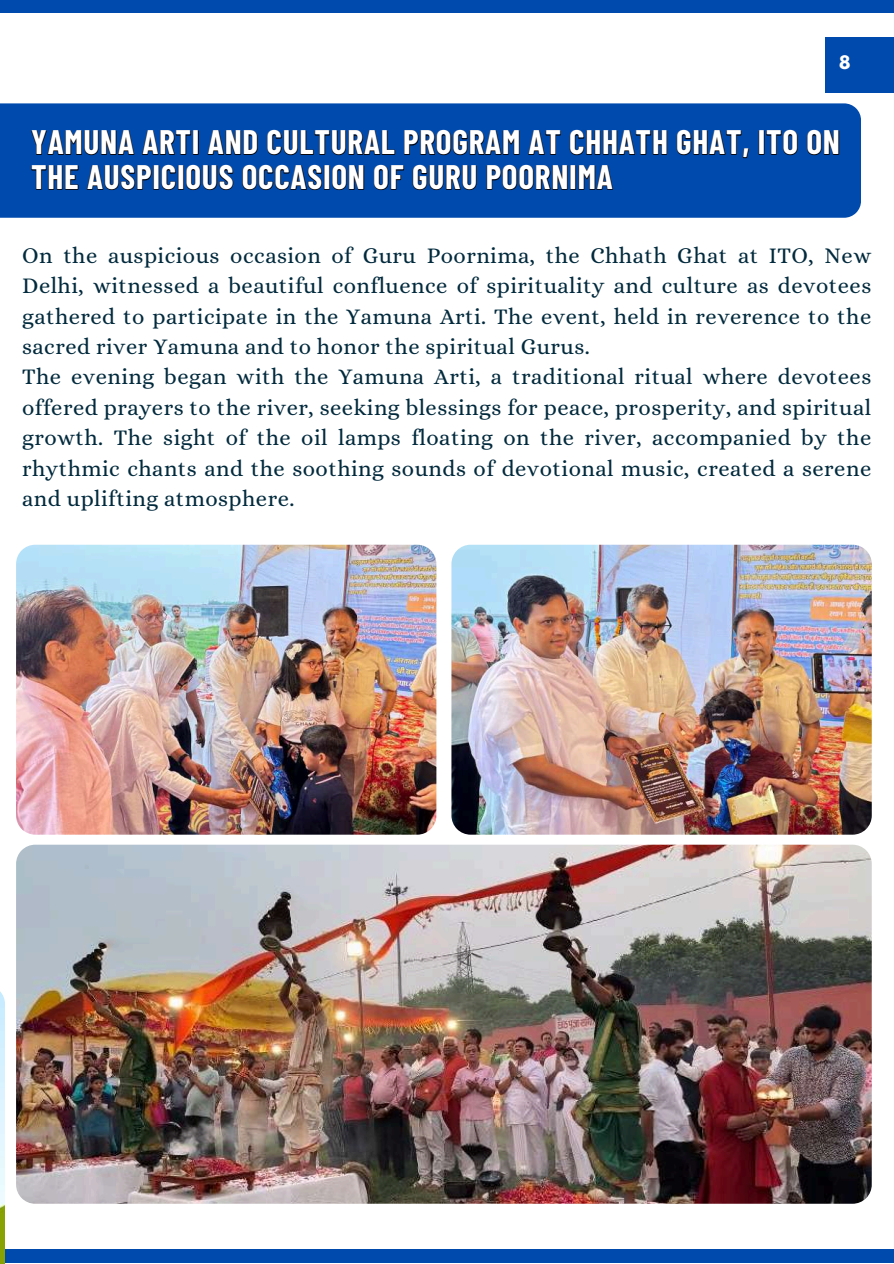
<style>
.page{position:relative;width:894px;height:1264px;background:#fff}
.page>*{position:absolute;margin:0;border:0;box-sizing:border-box;transform-origin:0 0}
.t1{font:700 33.15px/34.8px "Barlow Condensed";letter-spacing:.025em;color:#fff}
.t2{font:22.5px/30.3px "Alice";letter-spacing:.02em;color:#022a3d}
.t3{font:700 16.5px "League Spartan";color:#fff}
</style>
<div class="page">
<div style="left:0;top:0;width:893px;height:12px;background:#004aad"></div>
<div style="left:0;top:1249px;width:893px;height:14px;background:#004aad"></div>
<div style="left:825px;top:37px;width:68px;height:55px;background:#004aad"></div>
<div style="left:0;top:103px;width:860px;height:115px;background:#004aad"></div>
<svg style="left:31px;top:122px;width:808px;height:62px"></svg>
<svg style="left:31px;top:157px;width:582px;height:43px"></svg>
<img style="left:0;top:991px;width:5px;height:272px">
<img style="left:16px;top:844px;width:855px;height:359px">
<img style="left:16px;top:544px;width:420px;height:290px">
<img style="left:451px;top:544px;width:420px;height:290px">
<p class="t3" style="left:838px;top:54px;width:13px">8</p>
<h1 class="t1" style="left:31px;top:124px;width:810px">YAMUNA ARTI AND CULTURAL PROGRAM AT CHHATH GHAT, ITO ON<br>THE AUSPICIOUS OCCASION OF GURU POORNIMA</h1>
<p class="t2" style="left:22px;top:240px;width:850px">On the auspicious occasion of Guru Poornima, the Chhath Ghat at ITO, New Delhi, witnessed a beautiful confluence of spirituality and culture as devotees gathered to participate in the Yamuna Arti. The event, held in reverence to the sacred river Yamuna and to honor the spiritual Gurus.<br>The evening began with the Yamuna Arti, a traditional ritual where devotees offered prayers to the river, seeking blessings for peace, prosperity, and spiritual growth. The sight of the oil lamps floating on the river, accompanied by the rhythmic chants and the soothing sounds of devotional music, created a serene and uplifting atmosphere.</p>
</div>
